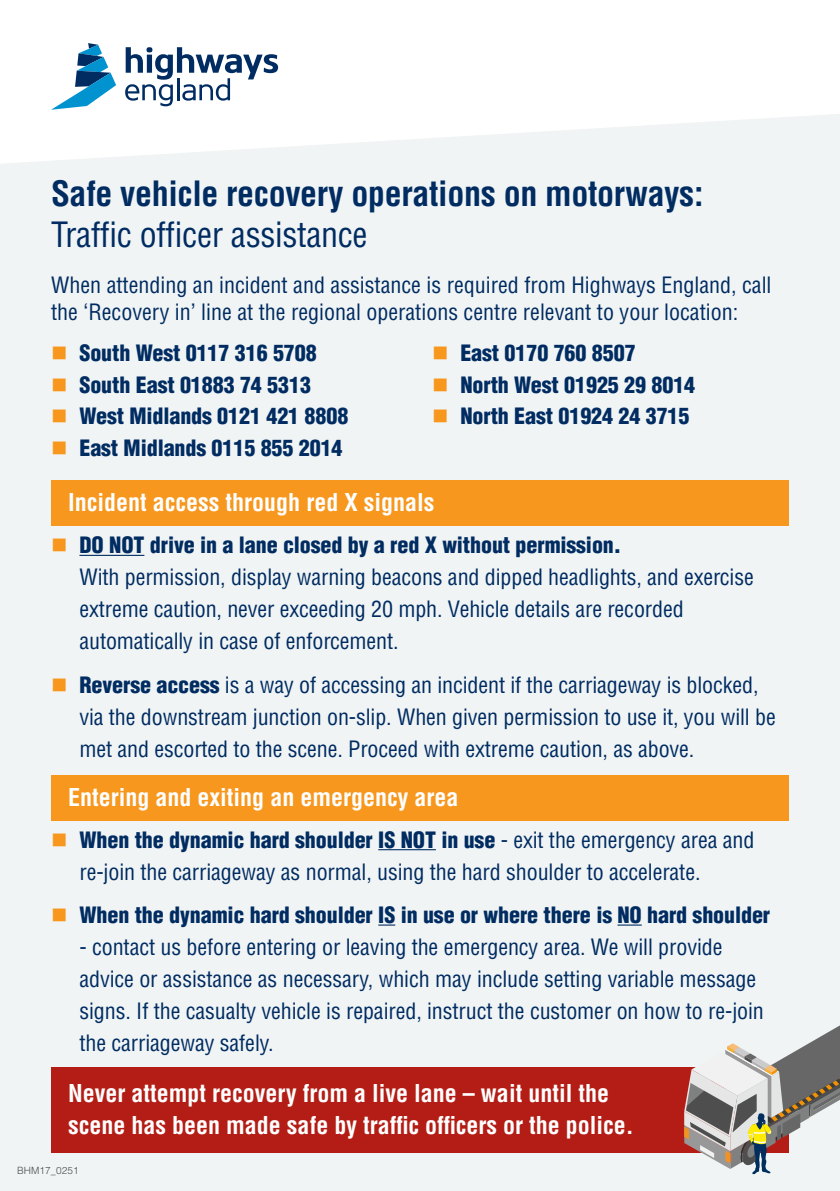
<style>
.page{position:relative;width:840px;height:1191px;background:#fff}
.page>*{position:absolute;margin:0;border:0;box-sizing:border-box;transform-origin:0 0}
.t1{font:700 condensed 34px/40.8px "Helvetica LT Std";letter-spacing:-.01em;color:#002c62}
.t2{font:700 condensed 24px/32px "Helvetica LT Std";color:#fff}
.t3{font:condensed 22px/32px "Helvetica LT Std";letter-spacing:-.005em;color:#002c62}
.t4{font:900 condensed 22px "Helvetica LT Std";letter-spacing:-.005em;color:#002c62}
.t5{font:300 10px "Helvetica LT Std";letter-spacing:.01em;color:#4b4c4d}
.s1{font-weight:400}
.s2{font-weight:900}
</style>
<div class="page">
<div style="left:0;top:0;width:839px;height:1191px;background:#f1f4f4"></div>
<svg style="left:0;top:0;width:839px;height:163px;fill:#fff"></svg>
<svg style="left:51px;top:43px;width:65px;height:67px"></svg>
<svg style="left:125px;top:47px;width:153px;height:59px"></svg>
<div style="left:51px;top:480px;width:737px;height:46px;background:#f7971d"></div>
<div style="left:51px;top:775px;width:737px;height:45px;background:#f7971d"></div>
<hr style="left:79px;top:555px;width:65px;height:1px;background:#002c62">
<hr style="left:378px;top:849px;width:57px;height:1px;background:#002c62">
<svg style="left:378px;top:924px;width:17px;height:1px"></svg>
<svg style="left:617px;top:924px;width:24px;height:1px"></svg>
<div style="left:51px;top:1068px;width:737px;height:85px;background:#b41d15"></div>
<svg style="left:683px;top:1026px;width:156px;height:148px"></svg>
<p class="t1" style="left:51px;top:173px;width:653px">Safe vehicle recovery operations on motorways:<br><span class="s1">Traffic officer assistance</span></p>
<p class="t3" style="left:51px;top:272px;width:721px;line-height:26.4px">When attending an incident and assistance is required from Highways England, call the ‘Recovery in’ line at the regional operations centre relevant to your location:</p>
<p class="t4" style="left:79px;top:339px;width:239px">South West 0117 316 5708</p>
<p class="t4" style="left:79px;top:371px;width:233px">South East 01883 74 5313</p>
<p class="t4" style="left:79px;top:402px;width:270px">West Midlands 0121 421 8808</p>
<p class="t4" style="left:79px;top:434px;width:264px">East Midlands 0115 855 2014</p>
<p class="t2" style="left:68px;top:486px;width:367px">Incident access through red X signals</p>
<p class="t4" style="left:460px;top:339px;width:177px">East 0170 760 8507</p>
<p class="t4" style="left:460px;top:371px;width:236px">North West 01925 29 8014</p>
<p class="t4" style="left:460px;top:402px;width:230px">North East 01924 24 3715</p>
<p class="t3" style="left:79px;top:529px;width:675px"><span class="s2">DO NOT drive in a lane closed by a red X without permission.<br></span>With permission, display warning beacons and dipped headlights, and exercise extreme caution, never exceeding 20 mph. Vehicle details are recorded automatically in case of enforcement.</p>
<p class="t3" style="left:79px;top:668px;width:697px"><span class="s2">Reverse access</span> is a way of accessing an incident if the carriageway is blocked, via the downstream junction on-slip. When given permission to use it, you will be met and escorted to the scene. Proceed with extreme caution, as above.</p>
<p class="t2" style="left:68px;top:780px;width:391px">Entering and exiting an emergency area</p>
<p class="t3" style="left:79px;top:823px;width:676px"><span class="s2">When the dynamic hard shoulder IS NOT in use</span> - exit the emergency area and re-join the carriageway as normal, using the hard shoulder to accelerate.</p>
<p class="t4" style="left:79px;top:901px;width:692px">When the dynamic hard shoulder IS in use or where there is NO hard shoulder</p>
<p class="t3" style="left:79px;top:930px;width:685px">- contact us before entering or leaving the emergency area. We will provide advice or assistance as necessary, which may include setting variable message signs. If the casualty vehicle is repaired, instruct the customer on how to re-join the carriageway safely.</p>
<p class="t2" style="left:68px;top:1076px;width:567px">Never attempt recovery from a live lane – wait until the scene has been made safe by traffic officers or the police.</p>
<p class="t5" style="left:17px;top:1164px;width:63px">BHM17_0251</p>
</div>
